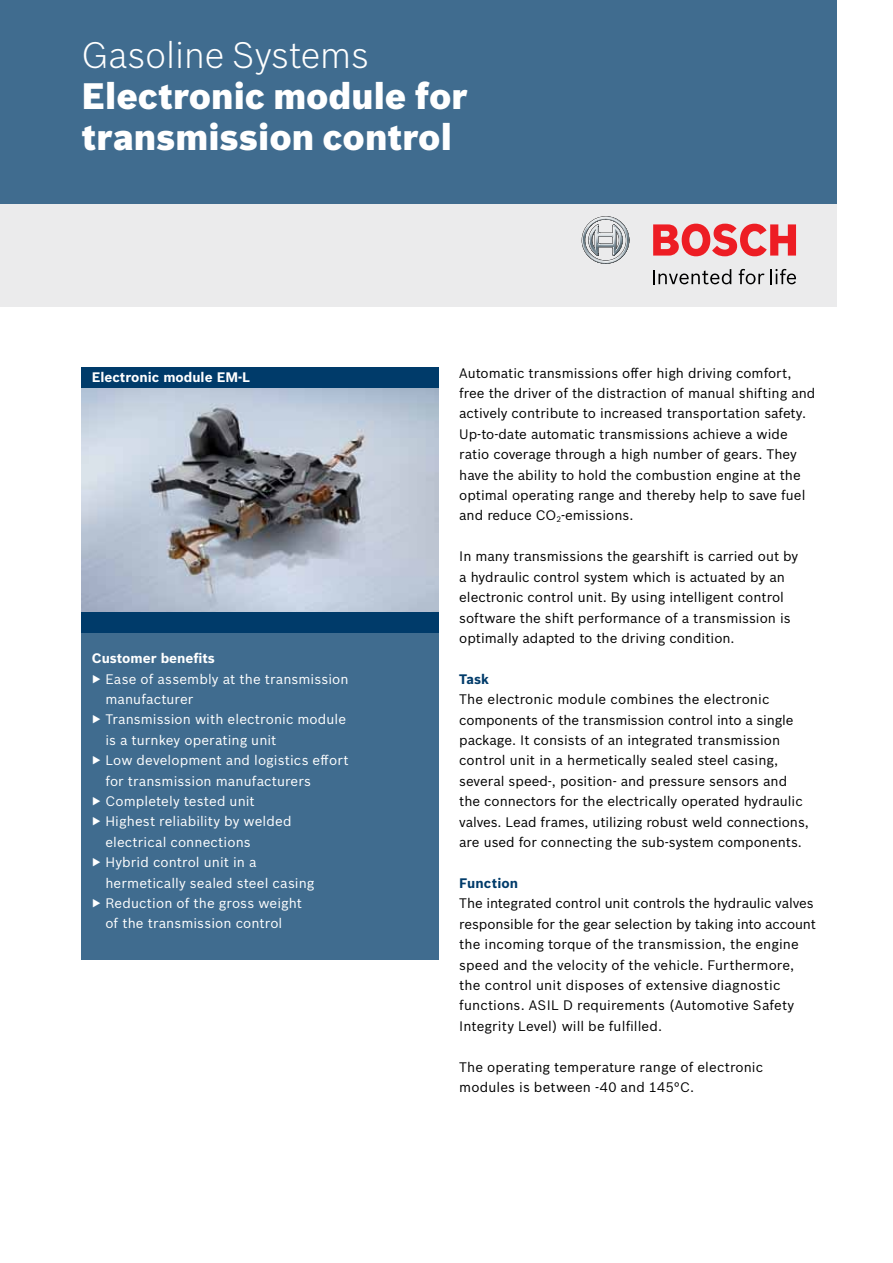
<style>
.page{position:relative;width:893px;height:1263px;background:#fff}
.page>*{position:absolute;margin:0;border:0;box-sizing:border-box;transform-origin:0 0}
.t1{font:900 36px/40.8px "Bosch Sans";color:#fff}
.t2{font:300 36px "Bosch Sans";color:#fff}
.t3{font:13.5px/20.4px "Bosch Sans";color:#000}
.t4{font:13.5px "Bosch Sans";letter-spacing:.01em;color:#fff}
.t5{font:700 13.5px "Bosch Sans";color:#fff}
.t6{font:700 13.5px "Bosch Sans";letter-spacing:.01em;color:#003b6a}
</style>
<div class="page">
<img style="left:82px;top:388px;width:357px;height:224px">
<div style="left:0;top:0;width:837px;height:204px;background:#406c8f"></div>
<div style="left:0;top:204px;width:837px;height:102px;background:#ebebec"></div>
<svg style="left:582px;top:216px;width:47px;height:48px"></svg>
<svg style="left:653px;top:269px;width:78px;height:15px"></svg>
<svg style="left:739px;top:269px;width:25px;height:15px"></svg>
<svg style="left:770px;top:269px;width:26px;height:15px"></svg>
<svg style="left:653px;top:224px;width:143px;height:32px"></svg>
<div style="left:82px;top:633px;width:357px;height:326px;background:#406c8f"></div>
<div style="left:82px;top:612px;width:357px;height:21px;background:#003b6a"></div>
<div style="left:82px;top:367px;width:357px;height:21px;background:#003b6a"></div>
<h1 class="t2" style="left:82px;top:30px;width:289px">Gasoline Systems</h1>
<h1 class="t1" style="left:82px;top:73px;width:387px">Electronic module for transmission control</h1>
<p class="t5" style="left:92px;top:367px;width:160px">Electronic module EM-L</p>
<p class="t5" style="left:92px;top:648px;width:125px">Customer benefits</p>
<p class="t4" style="left:92px;top:669px;width:258px">▶ Ease of assembly at the transmission</p>
<p class="t4" style="left:105px;top:689px;width:90px">manufacturer</p>
<p class="t4" style="left:92px;top:709px;width:256px">▶ Transmission with electronic module</p>
<p class="t4" style="left:105px;top:730px;width:173px">is a turnkey operating unit</p>
<p class="t4" style="left:92px;top:750px;width:258px">▶ Low development and logistics effort</p>
<p class="t4" style="left:105px;top:771px;width:207px">for transmission manufacturers</p>
<p class="t4" style="left:92px;top:791px;width:165px">▶ Completely tested unit</p>
<p class="t4" style="left:92px;top:811px;width:201px">▶ Highest reliability by welded</p>
<p class="t4" style="left:105px;top:832px;width:147px">electrical connections</p>
<p class="t4" style="left:92px;top:852px;width:166px">▶ Hybrid control unit in a</p>
<p class="t4" style="left:105px;top:873px;width:211px">hermetically sealed steel casing</p>
<p class="t4" style="left:92px;top:893px;width:212px">▶ Reduction of the gross weight</p>
<p class="t4" style="left:105px;top:913px;width:179px">of the transmission control</p>
<p class="t3" style="left:459px;top:362px;width:358px">Automatic transmissions offer high driving comfort, free the driver of the distraction of manual shifting and actively contribute to increased transportation safety.<br>Up-to-date automatic transmissions achieve a wide ratio coverage through a high number of gears. They have the ability to hold the combustion engine at the optimal operating range and thereby help to save fuel and reduce CO<sub>2</sub>-emissions.</p>
<p class="t3" style="left:459px;top:545px;width:341px">In many transmissions the gearshift is carried out by a hydraulic control system which is actuated by an electronic control unit. By using intelligent control software the shift performance of a transmission is optimally adapted to the driving condition.</p>
<p class="t6" style="left:459px;top:669px;width:31px">Task</p>
<p class="t3" style="left:459px;top:688px;width:351px">The electronic module combines the electronic components of the transmission control into a single package. It consists of an integrated transmission control unit in a hermetically sealed steel casing, several speed-, position- and pressure sensors and the connectors for the electrically operated hydraulic valves. Lead frames, utilizing robust weld connections, are used for connecting the sub-system components.</p>
<p class="t6" style="left:459px;top:873px;width:61px">Function</p>
<p class="t3" style="left:459px;top:892px;width:358px">The integrated control unit controls the hydraulic valves responsible for the gear selection by taking into account the incoming torque of the transmission, the engine speed and the velocity of the vehicle. Furthermore, the control unit disposes of extensive diagnostic functions. ASIL D requirements (Automotive Safety Integrity Level) will be fulfilled.</p>
<p class="t3" style="left:459px;top:1056px;width:305px">The operating temperature range of electronic modules is between -40 and 145°C.</p>
</div>
